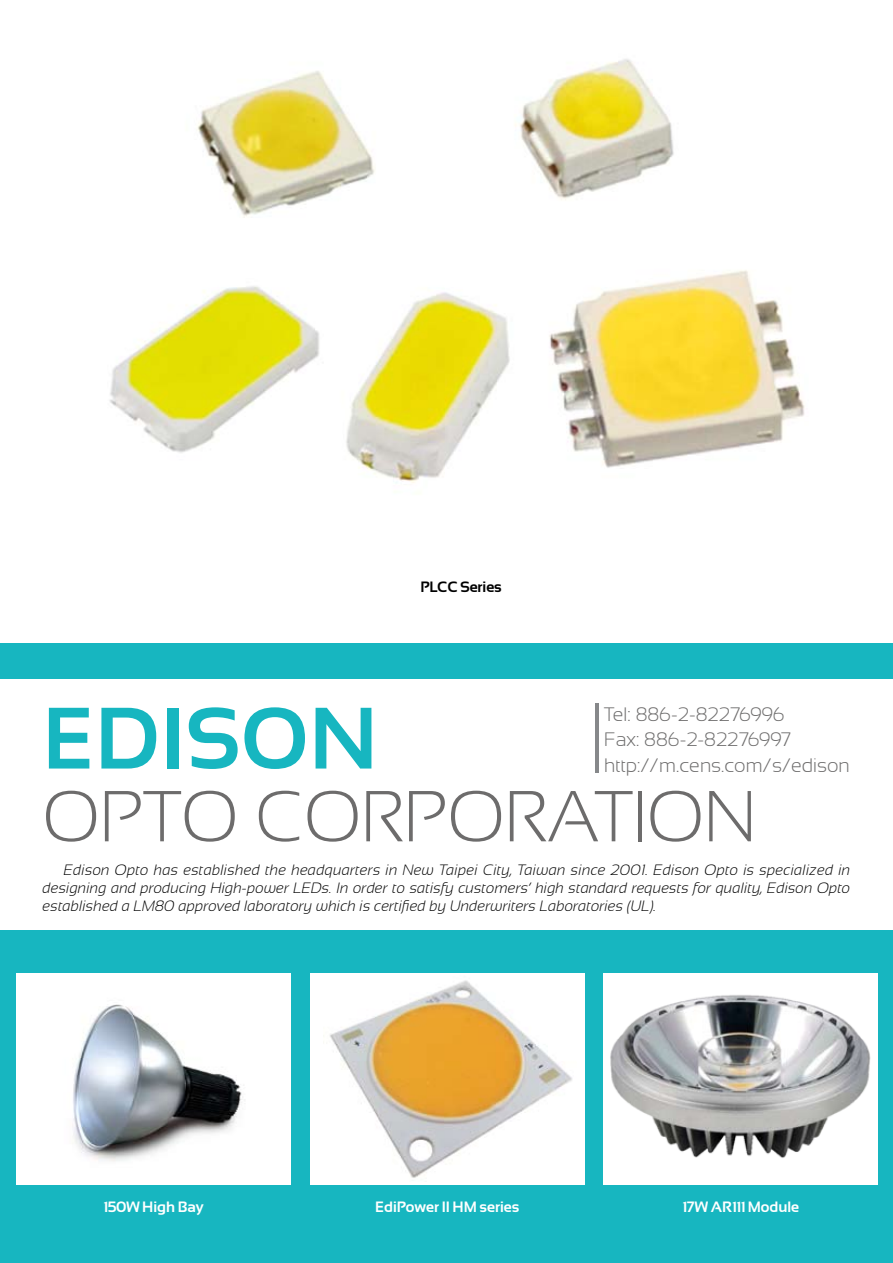
<style>
.page{position:relative;width:893px;height:1263px;background:#fff}
.page>*{position:absolute;margin:0;border:0;box-sizing:border-box;transform-origin:0 0}
.t1{font:700 87px "Sansation";color:#17b6c0}
.t2{font:300 72px "Sansation";color:#6d6c6c}
.t3{font:300 19.5px/25.5px "Sansation";color:#6d6c6c}
.t4{font:italic 300 15px/18px "Sansation";color:#000;text-align:justify}
.t5{font:700 15px "Sansation";color:#fff}
.t6{font:700 15px "Sansation";color:#000}
</style>
<div class="page">
<img style="left:109px;top:59px;width:696px;height:424px">
<div style="left:0;top:643px;width:893px;height:620px;background:#17b6c0"></div>
<div style="left:0;top:679px;width:893px;height:251px;background:#fff"></div>
<div style="left:17px;top:973px;width:274px;height:212px;background:#fff"></div>
<div style="left:310px;top:973px;width:274px;height:212px;background:#fff"></div>
<div style="left:604px;top:973px;width:274px;height:212px;background:#fff"></div>
<hr style="left:596px;top:703px;width:3px;height:69px;background:#86888a">
<img style="left:73px;top:1004px;width:169px;height:158px">
<img style="left:330px;top:980px;width:242px;height:198px">
<img style="left:610px;top:995px;width:261px;height:163px">
<p class="t6" style="left:421px;top:579px;width:83px">PLCC Series</p>
<h3 class="t3" style="left:604px;top:701px;width:247px">Tel: 886-2-82276996<br>Fax: 886-2-82276997 http://m.cens.com/s/edison</h3>
<h1 class="t1" style="left:43px;top:690px;width:337px">Edison</h1>
<h2 class="t2" style="left:43px;top:777px;width:715px">Opto Co rpo ratio n</h2>
<p class="t4" style="left:43px;top:861px;width:809px;text-indent:21px">Edison Opto has established the headquarters in New Taipei City, Taiwan since 2001. Edison Opto is specialized in designing and producing High-power LEDs. In order to satisfy customers’ high standard requests for quality, Edison Opto established a LM80 approved laboratory which is certified by Underwriters Laboratories (UL).</p>
<p class="t5" style="left:103px;top:1199px;width:102px">150W High Bay</p>
<p class="t5" style="left:375px;top:1199px;width:146px">EdiPower II HM series</p>
<p class="t5" style="left:682px;top:1199px;width:118px">17W AR111 Module</p>
</div>
